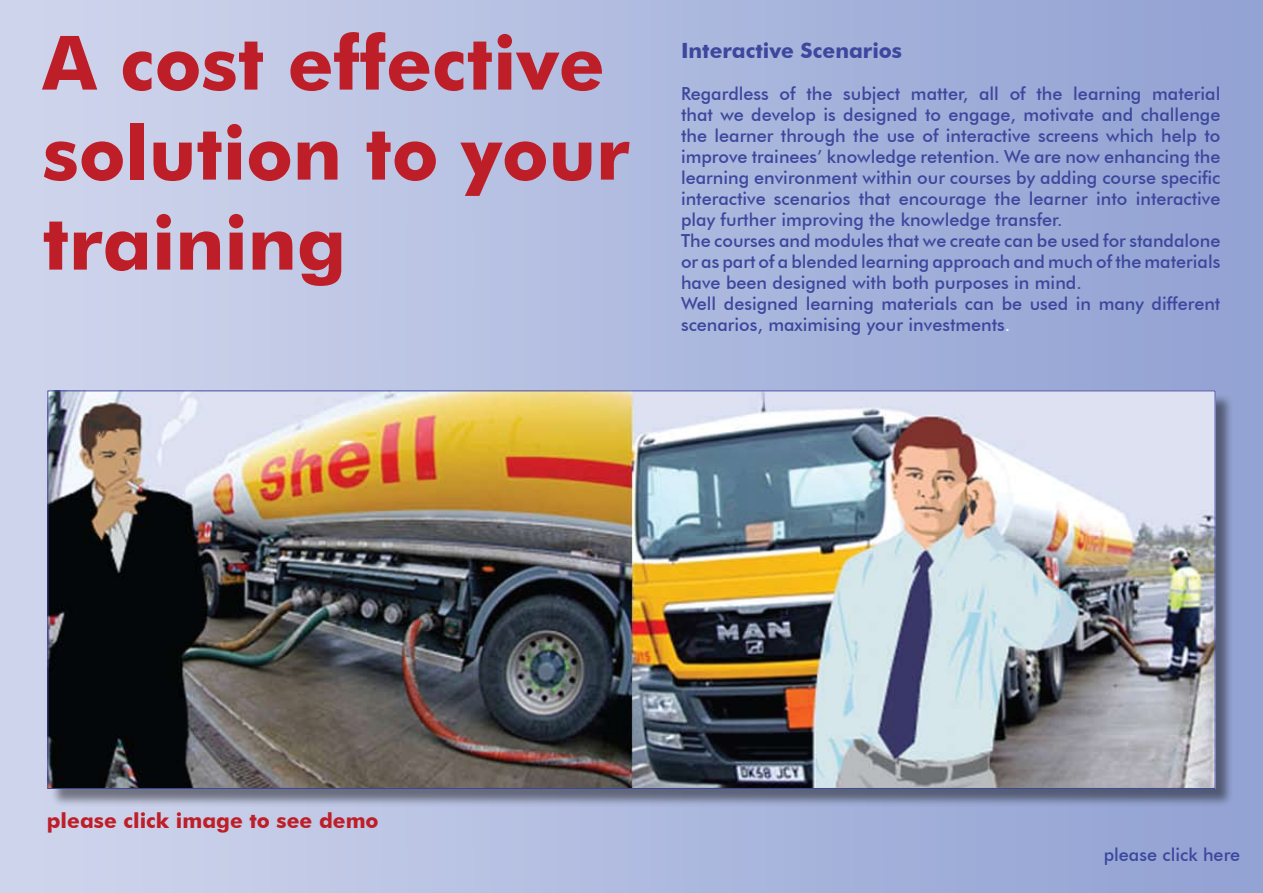
<style>
.page{position:relative;width:1263px;height:893px;background:#fff}
.page>*{position:absolute;margin:0;border:0;box-sizing:border-box;transform-origin:0 0}
.t1{font:700 75px/90px "Futura BT";color:#be1e28}
.t2{font:700 21px "Futura BT";color:#be1e28}
.t3{font:700 21px "Futura BT";color:#3d479d}
.t4{font:500 18px/21px "Futura BT";color:#3d479d}
.s1{color:#fff}
</style>
<div class="page">
<img style="left:0;top:0;width:1263px;height:893px">
<div style="left:50px;top:393px;width:1190px;height:421px;background:#000;opacity:.45"></div>
<img style="left:50px;top:393px;width:1163px;height:394px">
<h1 class="t1" style="left:43px;top:17px;width:588px">A cost effective solution to your training</h1>
<p class="t3" style="left:681px;top:38px;width:223px">Interactive Scenarios</p>
<p class="t4" style="left:681px;top:83px;width:541px">Regardless of the subject matter, all of the learning material that we develop is designed to engage, motivate and challenge the learner through the use of interactive screens which help to improve trainees’ knowledge retention. We are now enhancing the learning environment within our courses by adding course specific interactive scenarios that encourage the learner into interactive play further improving the knowledge transfer.<br>The courses and modules that we create can be used for standalone or as part of a blended learning approach and much of the materials have been designed with both purposes in mind.<br>Well designed learning materials can be used in many different scenarios, maximising your investments<span class="s1">.</span></p>
<p class="t2" style="left:47px;top:808px;width:333px">please click image to see demo</p>
<p class="t4" style="left:1104px;top:844px;width:138px">please click here</p>
</div>
